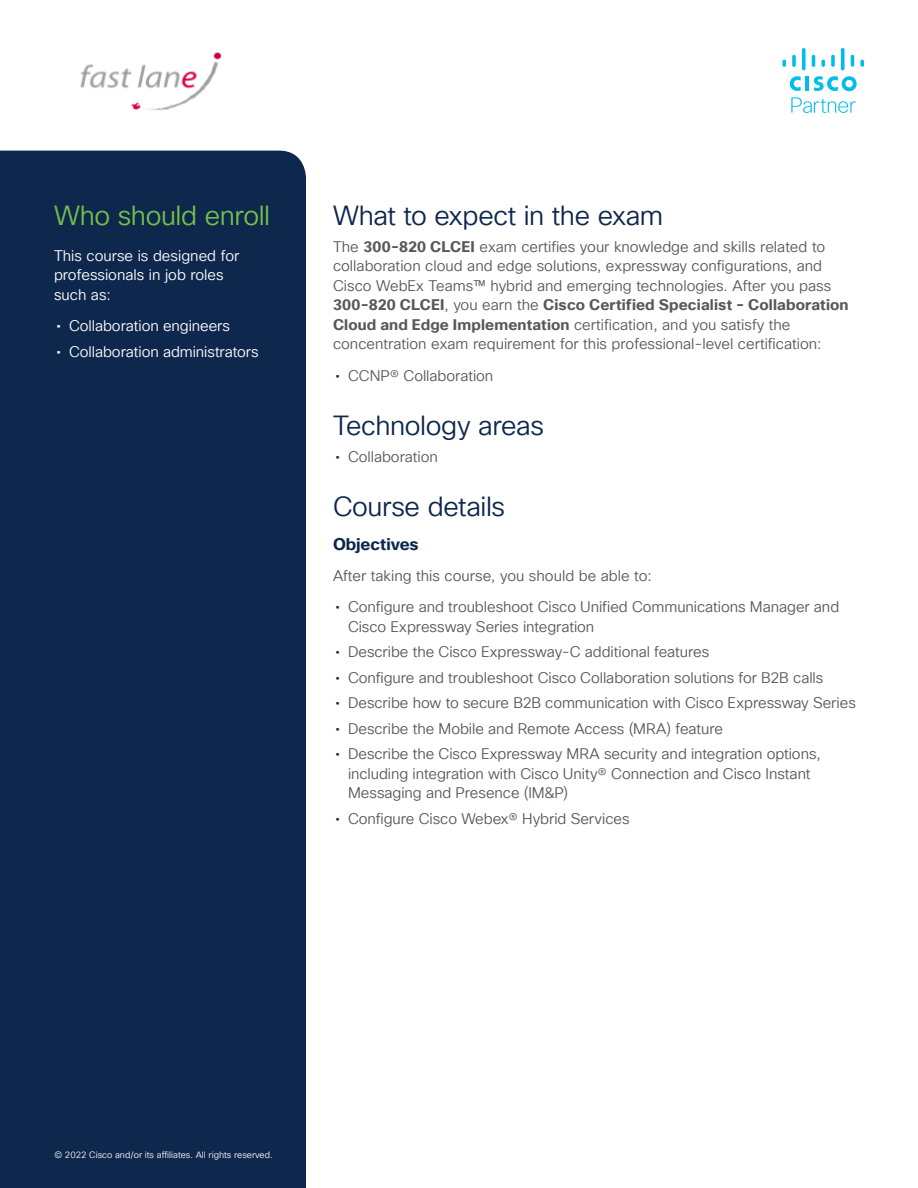
<style>
.page{position:relative;width:918px;height:1188px;background:#fff}
.page>*{position:absolute;margin:0;border:0;box-sizing:border-box;transform-origin:0 0}
.Subhead2_midnight_bl{font:27px "Cisco Sans TT Light";letter-spacing:-.015em;color:#0d274d}
.Subhead2_Green{font:27px "Cisco Sans TT Light";letter-spacing:-.015em;color:#74bf4b}
.Subhead3_Midnight_bl{font:700 16.5px "Cisco Sans TT";color:#0d274d}
.Body{font:15px/19.5px "Cisco Sans TT Light";color:#57585a}
.Body_White{font:15px/19.5px "Cisco Sans TT Light";color:#fff}
.Footer_white{font:9px "Cisco Sans TT Light";color:#fff}
.s1{font-family:"Cisco Sans TT"}
.s2{font-family:"Cisco Sans TT";font-weight:700}
.s3{font-family:"Cisco Sans TT";color:#0d274d}
</style>
<div class="page">
<svg style="left:790px;top:76px;width:67px;height:37px"></svg>
<svg style="left:782px;top:60px;width:4px;height:7px"></svg>
<svg style="left:792px;top:54px;width:4px;height:13px"></svg>
<svg style="left:802px;top:48px;width:4px;height:22px"></svg>
<svg style="left:812px;top:54px;width:3px;height:13px"></svg>
<svg style="left:821px;top:60px;width:4px;height:7px"></svg>
<svg style="left:831px;top:54px;width:4px;height:13px"></svg>
<svg style="left:841px;top:48px;width:4px;height:22px"></svg>
<svg style="left:851px;top:54px;width:3px;height:13px"></svg>
<svg style="left:860px;top:59px;width:4px;height:8px"></svg>
<div style="left:0;top:151px;width:306px;height:1037px;background:#0d274d"></div>
<img style="left:80px;top:52px;width:142px;height:59px">
<p class="Subhead2_Green" style="left:54px;top:198px;width:218px">Who should enroll</p>
<p class="Body_White" style="left:54px;top:246px;width:187px">This course is designed for professionals in job roles such as:</p>
<p class="Body_White" style="left:56px;top:317px;width:175px"><span class="s1">•</span> Collaboration engineers</p>
<p class="Body_White" style="left:56px;top:342px;width:204px"><span class="s1">•</span> Collaboration administrators</p>
<p class="Subhead2_midnight_bl" style="left:333px;top:198px;width:332px">What to expect in the exam</p>
<p class="Body" style="left:333px;top:237px;width:517px">The <span class="s2">300-820 CLCEI</span> exam certifies your knowledge and skills related to collaboration cloud and edge solutions, expressway configurations, and Cisco WebEx Teams™ hybrid and emerging technologies. After you pass <span class="s2">300-820 CLCEI</span>, you earn the <span class="s2">Cisco Certified Specialist - Collaboration Cloud and Edge Implementation</span> certification, and you satisfy the concentration exam requirement for this professional-level certification:</p>
<p class="Body" style="left:335px;top:366px;width:159px"><span class="s3">•</span> CCNP® Collaboration</p>
<p class="Subhead2_midnight_bl" style="left:333px;top:408px;width:213px">Technology areas</p>
<p class="Body" style="left:335px;top:447px;width:104px"><span class="s3">•</span> Collaboration</p>
<p class="Subhead2_midnight_bl" style="left:333px;top:489px;width:174px">Course details</p>
<p class="Subhead3_Midnight_bl" style="left:333px;top:533px;width:87px">Objectives</p>
<p class="Body" style="left:333px;top:566px;width:320px">After taking this course, you should be able to:</p>
<p class="Body" style="left:348px;top:598px;width:493px;text-indent:-13px"><span class="s3">•</span> Configure and troubleshoot Cisco Unified Communications Manager and<br>Cisco Expressway Series integration</p>
<p class="Body" style="left:335px;top:643px;width:375px"><span class="s3">•</span> Describe the Cisco Expressway-C additional features</p>
<p class="Body" style="left:335px;top:668px;width:490px"><span class="s3">•</span> Configure and troubleshoot Cisco Collaboration solutions for B2B calls</p>
<p class="Body" style="left:335px;top:694px;width:522px"><span class="s3">•</span> Describe how to secure B2B communication with Cisco Expressway Series</p>
<p class="Body" style="left:335px;top:719px;width:389px"><span class="s3">•</span> Describe the Mobile and Remote Access (MRA) feature</p>
<p class="Body" style="left:348px;top:745px;width:474px;text-indent:-13px"><span class="s3">•</span> Describe the Cisco Expressway MRA security and integration options, including integration with Cisco Unity® Connection and Cisco Instant<br>Messaging and Presence (IM&amp;P)</p>
<p class="Body" style="left:335px;top:809px;width:296px"><span class="s3">•</span> Configure Cisco Webex® Hybrid Services</p>
<p class="Footer_white" style="left:54px;top:1149px;width:220px">© 2022 Cisco and/or its affiliates. All rights reserved.</p>
</div>
